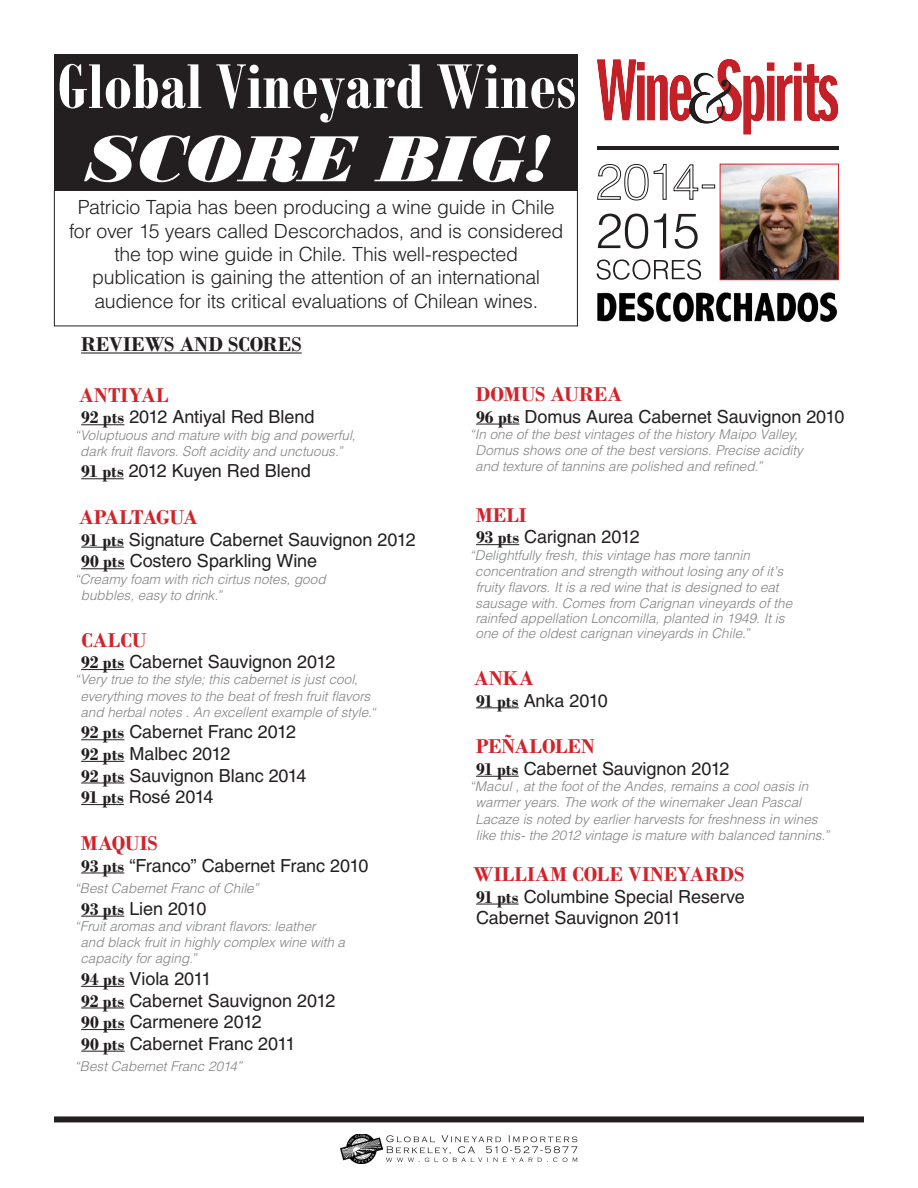
<style>
.page{position:relative;width:918px;height:1188px;background:#fff}
.page>*{position:absolute;margin:0;border:0;box-sizing:border-box;transform-origin:0 0}
.t1{font:700 21px "Bodoni";color:#d1232a}
.t2{font:700 21px "Bodoni";color:#231f20}
.t3{font:700 21px "Bodoni";letter-spacing:-.04em;color:#d1232a}
.t4{font:300 19.5px/23.4px "Helvetica LT Std";letter-spacing:-.015em;color:#231f20;text-align:center}
.t5{font:18px/21.6px "Helvetica LT Std";letter-spacing:-.005em;color:#231f20}
.t6{font:italic 300 13.5px/16.2px "Helvetica LT Std";color:#808285}
.s1{font-family:"Bodoni";font-weight:700}
</style>
<div class="page">
<hr style="left:81px;top:352px;width:221px;height:2px;background:#231f20">
<hr style="left:81px;top:424px;width:43px;height:1px;background:#231f20">
<hr style="left:81px;top:478px;width:43px;height:1px;background:#231f20">
<hr style="left:81px;top:547px;width:43px;height:1px;background:#231f20">
<hr style="left:81px;top:568px;width:44px;height:1px;background:#231f20">
<hr style="left:81px;top:669px;width:43px;height:1px;background:#231f20">
<hr style="left:81px;top:739px;width:43px;height:1px;background:#231f20">
<hr style="left:81px;top:761px;width:43px;height:1px;background:#231f20">
<hr style="left:81px;top:783px;width:43px;height:1px;background:#231f20">
<hr style="left:81px;top:804px;width:43px;height:1px;background:#231f20">
<hr style="left:81px;top:873px;width:43px;height:1px;background:#231f20">
<hr style="left:81px;top:916px;width:43px;height:1px;background:#231f20">
<hr style="left:81px;top:986px;width:44px;height:1px;background:#231f20">
<hr style="left:81px;top:1008px;width:43px;height:1px;background:#231f20">
<hr style="left:81px;top:1029px;width:44px;height:1px;background:#231f20">
<hr style="left:81px;top:1051px;width:44px;height:1px;background:#231f20">
<svg style="left:386px;top:1135px;width:191px;height:27px"></svg>
<img style="left:341px;top:1134px;width:41px;height:29px">
<img style="left:722px;top:166px;width:115px;height:112px">
<div style="left:720px;top:164px;width:119px;height:116px;border:1px solid #d1232a"></div>
<img style="left:597px;top:292px;width:241px;height:31px">
<svg style="left:597px;top:259px;width:104px;height:21px"></svg>
<svg style="left:598px;top:214px;width:100px;height:35px"></svg>
<svg style="left:597px;top:164px;width:118px;height:37px"></svg>
<hr style="left:476px;top:424px;width:44px;height:1px;background:#231f20">
<hr style="left:476px;top:544px;width:43px;height:1px;background:#231f20">
<hr style="left:476px;top:707px;width:43px;height:1px;background:#231f20">
<hr style="left:476px;top:776px;width:43px;height:1px;background:#231f20">
<hr style="left:476px;top:904px;width:43px;height:1px;background:#231f20">
<div style="left:54px;top:54px;width:524px;height:136px;background:#231f20"></div>
<div style="left:54px;top:190px;width:524px;height:136px;border:1px solid #231f20"></div>
<div style="left:54px;top:1116px;width:810px;height:6px;background:#231f20"></div>
<svg style="left:84px;top:135px;width:466px;height:47px"></svg>
<svg style="left:60px;top:64px;width:515px;height:58px"></svg>
<img style="left:706px;top:59px;width:21px;height:54px">
<hr style="left:597px;top:146px;width:241px;height:4px;background:#231f20">
<p class="t4" style="left:69px;top:195px;width:496px">Patricio Tapia has been producing a wine guide in Chile for over 15 years called Descorchados, and is considered the top wine guide in Chile. This well-respected publication is gaining the attention of an international audience for its critical evaluations of Chilean wines.</p>
<p class="t2" style="left:81px;top:332px;width:222px">REVIEWS AND SCORES</p>
<p class="t1" style="left:79px;top:383px;width:91px">ANTIYAL</p>
<p class="t5" style="left:81px;top:406px;width:235px"><span class="s1">92 pts</span> 2012 Antiyal Red Blend</p>
<p class="t6" style="left:74px;top:427px;width:283px;text-align:center">“Voluptuous and mature with big and powerful, dark fruit flavors. Soft acidity and unctuous.”</p>
<p class="t5" style="left:81px;top:460px;width:231px"><span class="s1">91 pts</span> 2012 Kuyen Red Blend</p>
<p class="t3" style="left:79px;top:505px;width:120px">APALTAGUA</p>
<p class="t5" style="left:81px;top:529px;width:336px"><span class="s1">91 pts</span> Signature Cabernet Sauvignon 2012</p>
<p class="t5" style="left:81px;top:550px;width:238px"><span class="s1">90 pts</span> Costero Sparkling Wine</p>
<p class="t6" style="left:81px;top:571px;width:246px;text-indent:-6px">“Creamy foam with rich cirtus notes, good bubbles, easy to drink.”</p>
<p class="t1" style="left:81px;top:627px;width:66px">CALCU</p>
<p class="t5" style="left:81px;top:651px;width:256px"><span class="s1">92 pts</span> Cabernet Sauvignon 2012</p>
<p class="t6" style="left:80px;top:672px;width:297px;text-indent:-6px">“Very true to the style; this cabernet is just cool, everything moves to the beat of fresh fruit flavors and herbal notes . An excellent example of style.“</p>
<p class="t5" style="left:81px;top:721px;width:216px"><span class="s1">92 pts</span> Cabernet Franc 2012</p>
<p class="t5" style="left:81px;top:743px;width:151px"><span class="s1">92 pts</span> Malbec 2012</p>
<p class="t5" style="left:81px;top:764px;width:227px"><span class="s1">92 pts</span> Sauvignon Blanc 2014</p>
<p class="t5" style="left:81px;top:786px;width:134px"><span class="s1">91 pts</span> Rosé 2014</p>
<p class="t1" style="left:81px;top:831px;width:79px">MAQUIS</p>
<p class="t5" style="left:81px;top:854px;width:289px"><span class="s1">93 pts</span> “Franco” Cabernet Franc 2010</p>
<p class="t6" style="left:74px;top:880px;width:186px">“Best Cabernet Franc of Chile”</p>
<p class="t5" style="left:81px;top:898px;width:127px"><span class="s1">93 pts</span> Lien 2010</p>
<p class="t6" style="left:80px;top:918px;width:266px;text-indent:-6px">“Fruit aromas and vibrant flavors: leather<br>and black fruit in highly complex wine with a capacity for aging.”</p>
<p class="t5" style="left:81px;top:968px;width:132px"><span class="s1">94 pts</span> Viola 2011</p>
<p class="t5" style="left:81px;top:989px;width:256px"><span class="s1">92 pts</span> Cabernet Sauvignon 2012</p>
<p class="t5" style="left:81px;top:1011px;width:182px"><span class="s1">90 pts</span> Carmenere 2012</p>
<p class="t5" style="left:81px;top:1033px;width:216px"><span class="s1">90 pts</span> Cabernet Franc 2011</p>
<p class="t6" style="left:74px;top:1059px;width:169px">“Best Cabernet Franc 2014”</p>
<p class="t1" style="left:476px;top:382px;width:148px">DOMUS AUREA</p>
<p class="t5" style="left:476px;top:406px;width:370px"><span class="s1">96 pts</span> Domus Aurea Cabernet Sauvignon 2010</p>
<p class="t6" style="left:475px;top:426px;width:329px;text-indent:-6px">“In one of the best vintages of the history Maipo Valley,<br>Domus shows one of the best versions. Precise acidity and texture of tannins are polished and refined.”</p>
<p class="t1" style="left:476px;top:502px;width:53px">MELI</p>
<p class="t5" style="left:476px;top:526px;width:165px"><span class="s1">93 pts</span> Carignan 2012</p>
<p class="t6" style="left:475px;top:547px;width:319px;line-height:15.8px;text-indent:-6px">“Delightfully fresh, this vintage has more tannin concentration and strength without losing any of it’s fruity flavors. It is a red wine that is designed to eat sausage with. Comes from Carignan vineyards of the rainfed appellation Loncomilla, planted in 1949. It is one of the oldest carignan vineyards in Chile.”</p>
<p class="t1" style="left:474px;top:666px;width:61px">ANKA</p>
<p class="t5" style="left:476px;top:689px;width:133px"><span class="s1">91 pts</span> Anka 2010</p>
<p class="t1" style="left:476px;top:734px;width:120px">PEÑALOLEN</p>
<p class="t5" style="left:476px;top:758px;width:255px"><span class="s1">91 pts</span> Cabernet Sauvignon 2012</p>
<p class="t6" style="left:476px;top:778px;width:355px;text-indent:-6px">“Macul , at the foot of the Andes, remains a cool oasis in warmer years. The work of the winemaker Jean Pascal Lacaze is noted by earlier harvests for freshness in wines like this- the 2012 vintage is mature with balanced tannins.”</p>
<p class="t1" style="left:473px;top:862px;width:273px">WILLIAM COLE VINEYARDS</p>
<p class="t5" style="left:476px;top:886px;width:270px"><span class="s1">91 pts</span> Columbine Special Reserve<br>Cabernet Sauvignon 2011</p>
</div>
